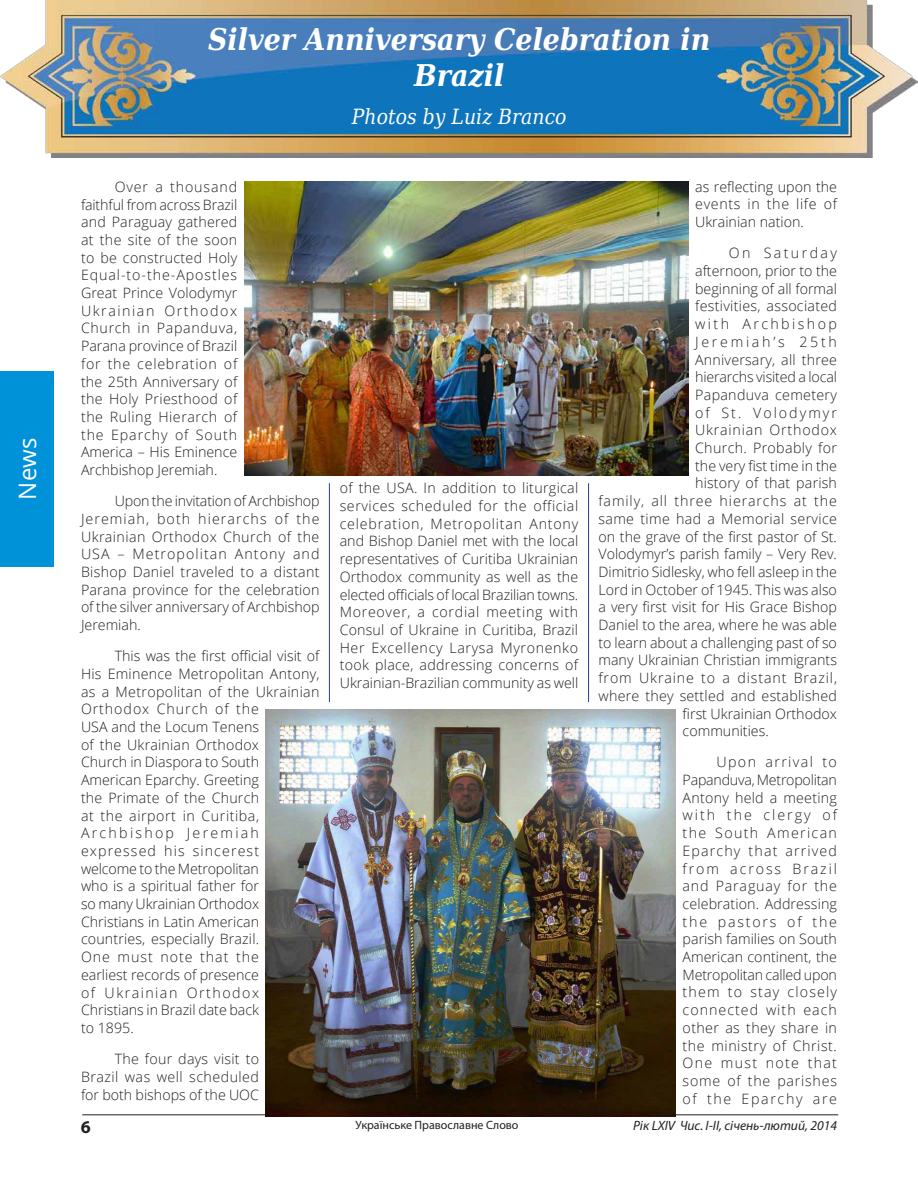
<style>
.page{position:relative;width:918px;height:1188px;background:#fff}
.page>*{position:absolute;margin:0;border:0;box-sizing:border-box;transform-origin:0 0}
.t1{font:italic 700 30px/36px "DejaVu Serif Condensed";color:#fff;text-align:center}
.t2{font:24px "Open Sans";color:#fff}
.t3{font:italic 21px "DejaVu Serif Condensed";color:#fff}
.t4{font:700 18px "Myriad Pro";color:#231f20}
.t5{font:300 14.25px/17.7px "Open Sans";color:#231f20;text-align:justify}
.t6{font:300 14.25px "Open Sans";letter-spacing:.06em;color:#231f20}
.t7{font:300 14.25px "Open Sans";letter-spacing:.025em;color:#231f20}
.t8{font:300 14.25px "Open Sans";letter-spacing:.02em;color:#231f20}
.t9{font:300 14.25px "Open Sans";letter-spacing:.055em;color:#231f20}
.t10{font:300 14.25px "Open Sans";letter-spacing:.17em;color:#231f20}
.t11{font:300 14.25px "Open Sans";letter-spacing:.19em;color:#231f20}
.t12{font:300 14.25px "Open Sans";letter-spacing:.14em;color:#231f20}
.t13{font:300 14.25px "Open Sans";letter-spacing:.165em;color:#231f20}
.t14{font:italic 13.5px "Myriad Pro";color:#231f20}
.t15{font:12px "Myriad Pro";color:#231f20}
</style>
<div class="page">
<hr style="left:82px;top:1115px;width:756px;height:1px;background:#231f20">
<div style="left:0;top:371px;width:54px;height:196px;background:#0092d8"></div>
<img style="left:0;top:0;width:918px;height:157px">
<hr style="left:588px;top:483px;width:1px;height:219px;background:#253f8e">
<img style="left:244px;top:181px;width:444px;height:295px">
<img style="left:266px;top:710px;width:410px;height:406px">
<hr style="left:329px;top:483px;width:1px;height:219px;background:#253f8e">
<h2 class="t2" style="left:11px;top:500px;width:63px;rotate:-90deg">News</h2>
<h1 class="t1" style="left:208px;top:20px;width:504px">Silver Anniversary Celebration in<br>Brazil</h1>
<h3 class="t3" style="left:352px;top:101px;width:216px">Photos by Luiz Branco</h3>
<p class="t5" style="left:81px;top:177px;width:158px;text-indent:34px">Over a thousand faithful from across Brazil and Paraguay gathered at the site of the soon to be constructed Holy Equal-to-the-Apostles Great Prince Volodymyr Ukrainian Orthodox Church in Papanduva, Parana province of Brazil for the celebration of the 25th Anniversary of the Holy Priesthood of the Ruling Hierarch of the Eparchy of South America – His Eminence Archbishop Jeremiah.</p>
<p class="t5" style="left:81px;top:492px;width:240px;text-indent:34px">Upon the invitation of Archbishop Jeremiah, both hierarchs of the Ukrainian Orthodox Church of the USA – Metropolitan Antony and Bishop Daniel traveled to a distant Parana province for the celebration of the silver anniversary of Archbishop Jeremiah.</p>
<p class="t5" style="left:81px;top:647px;width:240px;text-align:left;text-indent:34px">This was the first official visit of<br>His Eminence Metropolitan Antony, as a Metropolitan of the Ukrainian<br>Orthodox Church of the<br>USA and the Locum Tenens<br>of the Ukrainian Orthodox<br>Church in Diaspora to South<br>American Eparchy. Greeting<br>the Primate of the Church<br>at the airport in Curitiba,<br>Archbishop Jeremiah expressed his sincerest<br>welcome to the Metropolitan<br>who is a spiritual father for<br>so many Ukrainian Orthodox<br>Christians in Latin American countries, especially Brazil.<br>One must note that the<br>earliest records of presence<br>of Ukrainian Orthodox<br>Christians in Brazil date back<br>to 1895.</p>
<p class="t5" style="left:81px;top:1050px;width:180px;text-indent:34px">The four days visit to Brazil was well scheduled for both bishops of the UOC</p>
<p class="t5" style="left:340px;top:479px;width:240px">of the USA. In addition to liturgical services scheduled for the official celebration, Metropolitan Antony and Bishop Daniel met with the local representatives of Curitiba Ukrainian Orthodox community as well as the elected officials of local Brazilian towns.<br>Moreover, a cordial meeting with Consul of Ukraine in Curitiba, Brazil Her Excellency Larysa Myronenko took place, addressing concerns of Ukrainian-Brazilian community as well</p>
<p class="t5" style="left:695px;top:177px;width:143px">as reflecting upon the events in the life of Ukrainian nation.</p>
<p class="t13" style="left:729px;top:243px;width:110px">On Saturday</p>
<p class="t5" style="left:695px;top:262px;width:143px">afternoon, prior to the</p>
<p class="t5" style="left:695px;top:279px;width:143px">beginning of all formal</p>
<p class="t8" style="left:695px;top:297px;width:143px">festivities, associated</p>
<p class="t10" style="left:695px;top:314px;width:143px">with Archbishop</p>
<p class="t11" style="left:695px;top:332px;width:143px">Jeremiah’s 25th</p>
<p class="t5" style="left:695px;top:350px;width:143px">Anniversary, all three</p>
<p class="t5" style="left:695px;top:368px;width:143px">hierarchs visited a local</p>
<p class="t8" style="left:695px;top:385px;width:143px">Papanduva cemetery</p>
<p class="t12" style="left:695px;top:403px;width:143px">of St. Volodymyr</p>
<p class="t9" style="left:695px;top:420px;width:143px">Ukrainian Orthodox</p>
<p class="t7" style="left:695px;top:438px;width:143px">Church. Probably for</p>
<p class="t5" style="left:695px;top:456px;width:143px">the very fist time in the</p>
<p class="t5" style="left:695px;top:474px;width:143px">history of that parish</p>
<p class="t6" style="left:599px;top:491px;width:240px">family, all three hierarchs at the</p>
<p class="t7" style="left:599px;top:509px;width:240px">same time had a Memorial service</p>
<p class="t5" style="left:599px;top:527px;width:240px">on the grave of the first pastor of St.</p>
<p class="t5" style="left:599px;top:545px;width:240px">Volodymyr’s parish family – Very Rev.</p>
<p class="t5" style="left:599px;top:563px;width:240px">Dimitrio Sidlesky, who fell asleep in the</p>
<p class="t5" style="left:599px;top:580px;width:240px">Lord in October of 1945. This was also</p>
<p class="t5" style="left:599px;top:598px;width:240px">a very first visit for His Grace Bishop</p>
<p class="t5" style="left:599px;top:616px;width:240px">Daniel to the area, where he was able</p>
<p class="t5" style="left:599px;top:633px;width:240px">to learn about a challenging past of so</p>
<p class="t5" style="left:599px;top:651px;width:240px">many Ukrainian Christian immigrants</p>
<p class="t6" style="left:599px;top:668px;width:240px">from Ukraine to a distant Brazil,</p>
<p class="t5" style="left:599px;top:686px;width:240px">where they settled and established</p>
<p class="t5" style="left:683px;top:704px;width:156px">first Ukrainian Orthodox</p>
<p class="t5" style="left:683px;top:722px;width:88px">communities.</p>
<p class="t5" style="left:683px;top:753px;width:156px;text-indent:34px">Upon arrival to Papanduva, Metropolitan Antony held a meeting with the clergy of the South American Eparchy that arrived from across Brazil and Paraguay for the celebration. Addressing the pastors of the parish families on South American continent, the Metropolitan called upon them to stay closely connected with each other as they share in the ministry of Christ.<br>One must note that some of the parishes of the Eparchy are</p>
<p class="t4" style="left:81px;top:1115px;width:11px">6</p>
<p class="t15" style="left:355px;top:1117px;width:165px">Українське Православне Слово</p>
<p class="t14" style="left:633px;top:1117px;width:205px">Рік LXIV Чис. I-II, січень-лютий, 2014</p>
</div>
